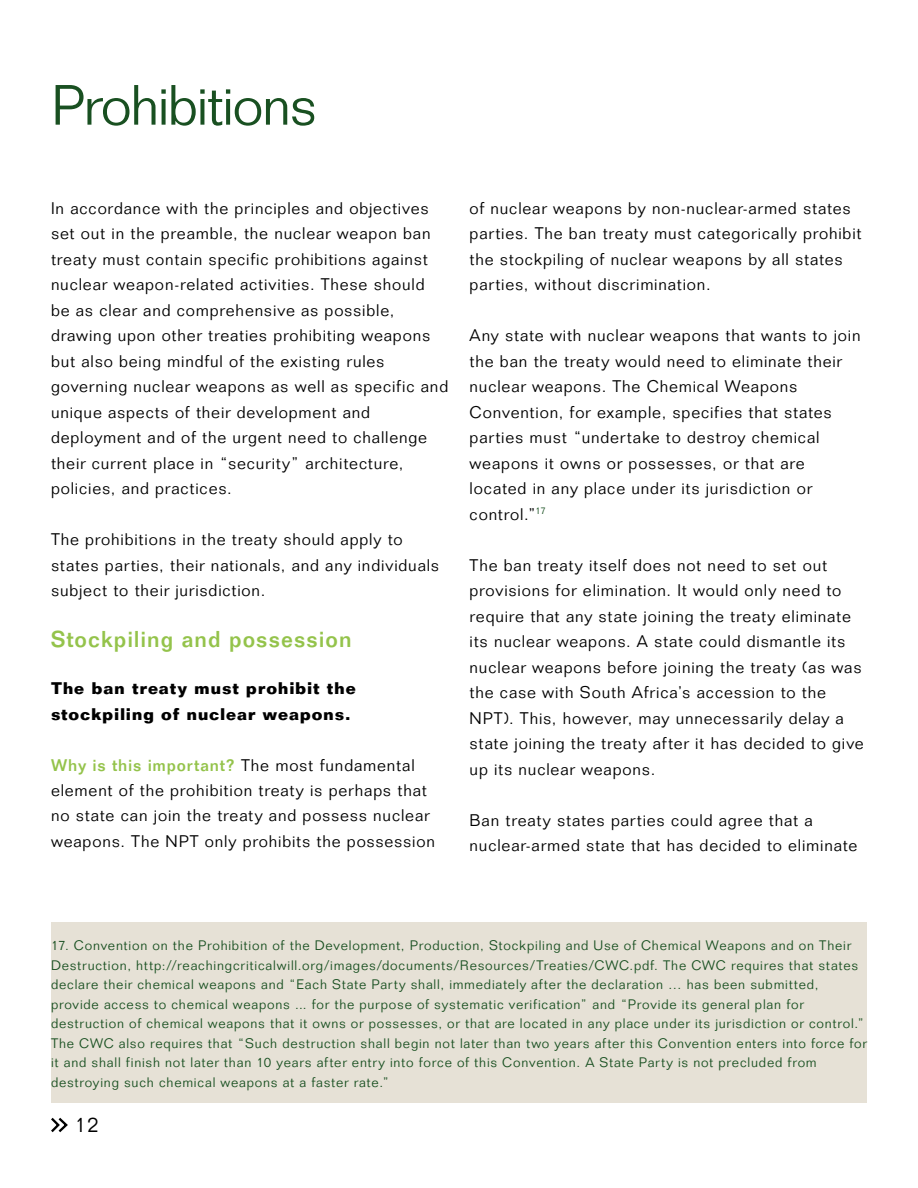
<style>
.page{position:relative;width:918px;height:1188px;background:#fff}
.page>*{position:absolute;margin:0;border:0;box-sizing:border-box;transform-origin:0 0}
.t1{font:300 55.5px "Folio Std";letter-spacing:-.02em;color:#195021}
.t2{font:500 22.5px "Folio Std";letter-spacing:.045em;color:#94c34b}
.t3{font:300 21px "Folio Std";color:#000}
.t4{font:300 16.5px/25.5px "Folio Std";letter-spacing:.05em;color:#000}
.t5{font:700 16.5px/25.5px "Folio Std";letter-spacing:.05em;color:#000}
.t6{font:300 13.5px/19.5px "Folio Std";letter-spacing:.06em;color:#195021}
.s1{font-weight:500;color:#94c34b}
</style>
<div class="page">
<svg style="left:51px;top:1117px;width:17px;height:16px"></svg>
<div style="left:51px;top:923px;width:816px;height:180px;background:#e6e1d6"></div>
<h1 class="t1" style="left:51px;top:72px;width:268px">Prohibitions</h1>
<p class="t4" style="left:51px;top:195px;width:399px">In accordance with the principles and objectives set out in the preamble, the nuclear weapon ban treaty must contain specific prohibitions against nuclear weapon-related activities. These should<br>be as clear and comprehensive as possible, drawing upon other treaties prohibiting weapons but also being mindful of the existing rules governing nuclear weapons as well as specific and unique aspects of their development and deployment and of the urgent need to challenge their current place in “security” architecture, policies, and practices.</p>
<p class="t4" style="left:51px;top:527px;width:390px">The prohibitions in the treaty should apply to states parties, their nationals, and any individuals subject to their jurisdiction.</p>
<h2 class="t2" style="left:51px;top:626px;width:302px">Stockpiling and possession</h2>
<p class="t5" style="left:51px;top:675px;width:306px">The ban treaty must prohibit the stockpiling of nuclear weapons.</p>
<p class="t4" style="left:51px;top:752px;width:386px"><span class="s1">Why is this important?</span> The most fundamental element of the prohibition treaty is perhaps that no state can join the treaty and possess nuclear weapons. The NPT only prohibits the possession</p>
<p class="t4" style="left:470px;top:195px;width:394px">of nuclear weapons by non-nuclear-armed states parties. The ban treaty must categorically prohibit the stockpiling of nuclear weapons by all states parties, without discrimination.</p>
<p class="t4" style="left:470px;top:323px;width:393px">Any state with nuclear weapons that wants to join the ban the treaty would need to eliminate their nuclear weapons. The Chemical Weapons Convention, for example, specifies that states parties must “undertake to destroy chemical weapons it owns or possesses, or that are located in any place under its jurisdiction or control.”<sup>17</sup></p>
<p class="t4" style="left:470px;top:552px;width:396px">The ban treaty itself does not need to set out provisions for elimination. It would only need to require that any state joining the treaty eliminate its nuclear weapons. A state could dismantle its nuclear weapons before joining the treaty (as was the case with South Africa’s accession to the NPT). This, however, may unnecessarily delay a state joining the treaty after it has decided to give up its nuclear weapons.</p>
<p class="t4" style="left:470px;top:807px;width:389px">Ban treaty states parties could agree that a nuclear-armed state that has decided to eliminate</p>
<p class="t6" style="left:51px;top:936px;width:817px">17. Convention on the Prohibition of the Development, Production, Stockpiling and Use of Chemical Weapons and on Their Destruction, http://reachingcriticalwill.org/images/documents/Resources/Treaties/CWC.pdf. The CWC requires that states declare their chemical weapons and “Each State Party shall, immediately after the declaration … has been submitted, provide access to chemical weapons ... for the purpose of systematic verification” and “Provide its general plan for destruction of chemical weapons that it owns or possesses, or that are located in any place under its jurisdiction or control.” The CWC also requires that “Such destruction shall begin not later than two years after this Convention enters into force for it and shall finish not later than 10 years after entry into force of this Convention. A State Party is not precluded from destroying such chemical weapons at a faster rate.”</p>
<p class="t3" style="left:75px;top:1112px;width:25px">12</p>
</div>
